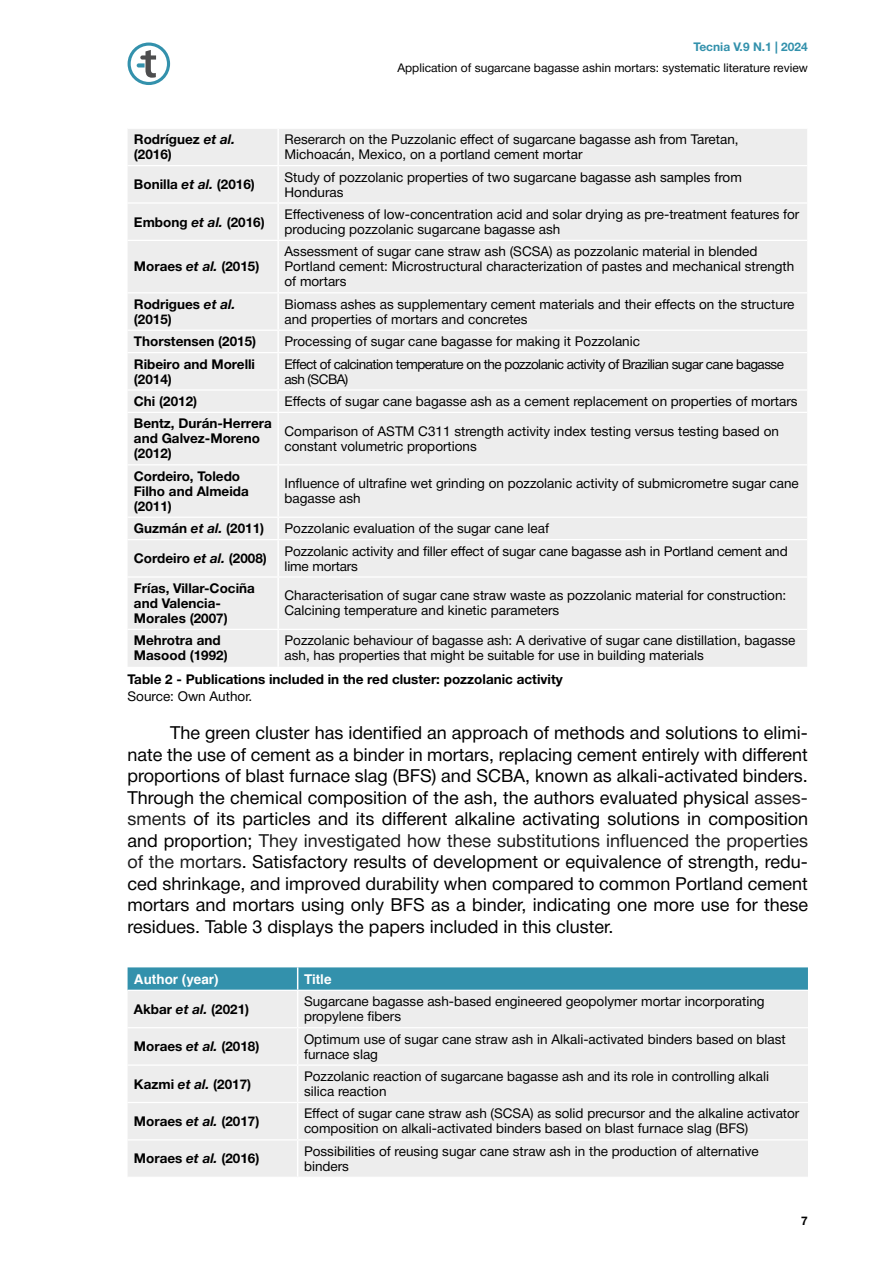
<style>
.page{position:relative;width:893px;height:1263px;background:#fff}
.page>*{position:absolute;margin:0;border:0;box-sizing:border-box;transform-origin:0 0}
.t1{font:18px/21.5px "Helvetica Neue";color:#000;text-align:justify}
.t2{font:13.5px/15px "Helvetica Neue";color:#000}
.t3{font:700 13.5px/15px "Helvetica Neue";color:#000}
.t4{font:13.5px/15px "Helvetica Neue";letter-spacing:-.04em;color:#000}
.t5{font:700 13.5px "Helvetica";color:#fff}
.t6{font:12px "Helvetica Neue";color:#000}
.t7{font:700 12px "Helvetica Neue";color:#3391ac}
.t8{font:700 12px "Helvetica Neue";color:#000}
.s1{font-style:italic}
.s2{color:#1c1c1c}
</style>
<div class="page">
<svg style="left:128px;top:43px;width:42px;height:42px"></svg>
<div style="left:128px;top:129px;width:679px;height:538px;background:#ededed"></div>
<hr style="left:128px;top:165px;width:150px;height:1px;background:#fff">
<hr style="left:278px;top:165px;width:529px;height:1px;background:#fff">
<hr style="left:128px;top:202px;width:150px;height:2px;background:#fff">
<hr style="left:278px;top:202px;width:529px;height:2px;background:#fff">
<hr style="left:128px;top:240px;width:150px;height:1px;background:#fff">
<hr style="left:278px;top:240px;width:529px;height:1px;background:#fff">
<hr style="left:128px;top:292px;width:150px;height:1px;background:#fff">
<hr style="left:278px;top:292px;width:529px;height:1px;background:#fff">
<hr style="left:128px;top:330px;width:150px;height:1px;background:#fff">
<hr style="left:278px;top:330px;width:529px;height:1px;background:#fff">
<hr style="left:128px;top:352px;width:150px;height:1px;background:#fff">
<hr style="left:278px;top:352px;width:529px;height:1px;background:#fff">
<hr style="left:128px;top:389px;width:150px;height:2px;background:#fff">
<hr style="left:278px;top:389px;width:529px;height:2px;background:#fff">
<hr style="left:128px;top:412px;width:150px;height:1px;background:#fff">
<hr style="left:278px;top:412px;width:529px;height:1px;background:#fff">
<hr style="left:128px;top:464px;width:150px;height:1px;background:#fff">
<hr style="left:278px;top:464px;width:529px;height:1px;background:#fff">
<hr style="left:128px;top:517px;width:150px;height:1px;background:#fff">
<hr style="left:278px;top:517px;width:529px;height:1px;background:#fff">
<hr style="left:128px;top:539px;width:150px;height:1px;background:#fff">
<hr style="left:278px;top:539px;width:529px;height:1px;background:#fff">
<hr style="left:128px;top:576px;width:150px;height:2px;background:#fff">
<hr style="left:278px;top:576px;width:529px;height:2px;background:#fff">
<hr style="left:128px;top:629px;width:150px;height:1px;background:#fff">
<hr style="left:278px;top:629px;width:529px;height:1px;background:#fff">
<hr style="left:277px;top:129px;width:2px;height:36px;background:#fff">
<hr style="left:277px;top:166px;width:2px;height:36px;background:#fff">
<hr style="left:277px;top:204px;width:2px;height:36px;background:#fff">
<hr style="left:277px;top:241px;width:2px;height:51px;background:#fff">
<hr style="left:277px;top:293px;width:2px;height:37px;background:#fff">
<hr style="left:277px;top:331px;width:2px;height:21px;background:#fff">
<hr style="left:277px;top:353px;width:2px;height:36px;background:#fff">
<hr style="left:277px;top:391px;width:2px;height:21px;background:#fff">
<hr style="left:277px;top:413px;width:2px;height:51px;background:#fff">
<hr style="left:277px;top:465px;width:2px;height:52px;background:#fff">
<hr style="left:277px;top:518px;width:2px;height:21px;background:#fff">
<hr style="left:277px;top:540px;width:2px;height:36px;background:#fff">
<hr style="left:277px;top:578px;width:2px;height:51px;background:#fff">
<hr style="left:277px;top:630px;width:2px;height:37px;background:#fff">
<div style="left:128px;top:991px;width:680px;height:186px;background:#ededed"></div>
<svg style="left:128px;top:967px;width:680px;height:23px;background:#3a94ae"></svg>
<hr style="left:297px;top:991px;width:1px;height:36px;background:#fff">
<hr style="left:297px;top:1028px;width:1px;height:36px;background:#fff">
<hr style="left:297px;top:1066px;width:1px;height:36px;background:#fff">
<hr style="left:297px;top:1103px;width:1px;height:36px;background:#fff">
<hr style="left:297px;top:1140px;width:1px;height:37px;background:#fff">
<hr style="left:128px;top:1027px;width:170px;height:1px;background:#fff">
<hr style="left:298px;top:1027px;width:510px;height:1px;background:#fff">
<hr style="left:128px;top:1064px;width:170px;height:2px;background:#fff">
<hr style="left:298px;top:1064px;width:510px;height:2px;background:#fff">
<hr style="left:128px;top:1102px;width:170px;height:1px;background:#fff">
<hr style="left:298px;top:1102px;width:510px;height:1px;background:#fff">
<hr style="left:128px;top:1139px;width:170px;height:1px;background:#fff">
<hr style="left:298px;top:1139px;width:510px;height:1px;background:#fff">
<p class="t7" style="left:693px;top:37px;width:116px">Tecnia V.9 N.1 | 2024</p>
<p class="t6" style="left:397px;top:59px;width:412px">Application of sugarcane bagasse ashin mortars: systematic literature review</p>
<p class="t3" style="left:134px;top:132px;width:103px">Rodríguez <span class="s1">et al. </span>(2016)</p>
<p class="t2" style="left:285px;top:133px;width:456px">Reserarch on the Puzzolanic effect of sugarcane bagasse ash from Taretan,<br>Michoacán, Mexico, on a portland cement mortar</p>
<p class="t3" style="left:134px;top:177px;width:122px">Bonilla <span class="s1">et al.</span> (2016)</p>
<p class="t2" style="left:285px;top:170px;width:459px">Study of pozzolanic properties of two sugarcane bagasse ash samples from<br>Honduras</p>
<p class="t3" style="left:134px;top:215px;width:132px">Embong <span class="s1">et al.</span> (2016)</p>
<p class="t2" style="left:285px;top:207px;width:516px">Effectiveness of low-concentration acid and solar drying as pre-treatment features for producing pozzolanic sugarcane bagasse ash</p>
<p class="t3" style="left:134px;top:259px;width:127px">Moraes <span class="s1">et al.</span> (2015)</p>
<p class="t2" style="left:285px;top:245px;width:511px">Assessment of sugar cane straw ash (SCSA) as pozzolanic material in blended<br>Portland cement: Microstructural characterization of pastes and mechanical strength of mortars</p>
<p class="t3" style="left:134px;top:297px;width:103px">Rodrigues <span class="s1">et al. </span>(2015)</p>
<p class="t2" style="left:285px;top:297px;width:511px">Biomass ashes as supplementary cement materials and their effects on the structure and properties of mortars and concretes</p>
<p class="t3" style="left:134px;top:334px;width:124px">Thorstensen (2015)</p>
<p class="t2" style="left:285px;top:335px;width:357px">Processing of sugar cane bagasse for making it Pozzolanic</p>
<p class="t3" style="left:134px;top:357px;width:123px">Ribeiro and Morelli (2014)</p>
<p class="t4" style="left:285px;top:357px;width:501px">Effect of calcination temperature on the pozzolanic activity of Brazilian sugar cane bagasse ash (SCBA)</p>
<p class="t3" style="left:134px;top:394px;width:65px">Chi (2012)</p>
<p class="t2" style="left:285px;top:394px;width:515px">Effects of sugar cane bagasse ash as a cement replacement on properties of mortars</p>
<p class="t3" style="left:134px;top:416px;width:139px">Bentz, Durán-Herrera and Galvez-Moreno (2012)</p>
<p class="t2" style="left:285px;top:424px;width:496px">Comparison of ASTM C311 strength activity index testing versus testing based on constant volumetric proportions</p>
<p class="t3" style="left:134px;top:469px;width:116px">Cordeiro, Toledo<br>Filho and Almeida (2011)</p>
<p class="t2" style="left:285px;top:477px;width:516px">Influence of ultrafine wet grinding on pozzolanic activity of submicrometre sugar cane bagasse ash</p>
<p class="t3" style="left:134px;top:521px;width:132px">Guzmán <span class="s1">et al.</span> (2011)</p>
<p class="t2" style="left:285px;top:522px;width:266px">Pozzolanic evaluation of the sugar cane leaf</p>
<p class="t3" style="left:134px;top:551px;width:135px">Cordeiro <span class="s1">et al.</span> (2008)</p>
<p class="t2" style="left:285px;top:544px;width:505px">Pozzolanic activity and filler effect of sugar cane bagasse ash in Portland cement and lime mortars</p>
<p class="t3" style="left:134px;top:581px;width:122px">Frías, Villar-Cociña and Valencia-<br>Morales (2007)</p>
<p class="t2" style="left:285px;top:589px;width:503px">Characterisation of sugar cane straw waste as pozzolanic material for construction:<br>Calcining temperature and kinetic parameters</p>
<p class="t3" style="left:134px;top:633px;width:95px">Mehrotra and<br>Masood (1992)</p>
<p class="t2" style="left:285px;top:634px;width:513px">Pozzolanic behaviour of bagasse ash: A derivative of sugar cane distillation, bagasse ash, has properties that might be suitable for use in building materials</p>
<p class="t3" style="left:128px;top:672px;width:437px">Table 2 - Publications included in the red cluster: pozzolanic activity</p>
<p class="t2" style="left:128px;top:689px;width:126px">Source: Own Author.</p>
<p class="t1" style="left:128px;top:723px;width:682px;text-indent:43px">The green cluster has identified an approach of methods and solutions to elimi&shy;nate the use of cement as a binder in mortars, replacing cement entirely with different proportions of blast furnace slag (BFS) and SCBA, known as alkali-activated binders.<br>Through the chemical composition of the ash, the authors evaluated physical <span class="s2">asses&shy;sments</span> of its particles and its different alkaline activating solutions in composition and proportion; <span class="s2">They investigated how these substitutions influenced the properties of the mortars</span>. Satisfactory results of development or equivalence of strength, redu&shy;ced shrinkage, and improved durability when compared to common Portland cement mortars and mortars using only BFS as a binder, indicating one more use for these residues. Table 3 displays the papers included in this cluster.</p>
<p class="t5" style="left:134px;top:968px;width:86px">Author (year)</p>
<p class="t5" style="left:304px;top:968px;width:29px">Title</p>
<p class="t3" style="left:134px;top:1002px;width:117px">Akbar <span class="s1">et al.</span> (2021)</p>
<p class="t2" style="left:304px;top:995px;width:462px">Sugarcane bagasse ash-based engineered geopolymer mortar incorporating propylene fibers</p>
<p class="t3" style="left:134px;top:1039px;width:127px">Moraes <span class="s1">et al.</span> (2018)</p>
<p class="t2" style="left:304px;top:1032px;width:483px">Optimum use of sugar cane straw ash in Alkali-activated binders based on blast furnace slag</p>
<p class="t3" style="left:134px;top:1077px;width:119px">Kazmi <span class="s1">et al.</span> (2017)</p>
<p class="t2" style="left:304px;top:1069px;width:467px">Pozzolanic reaction of sugarcane bagasse ash and its role in controlling alkali silica reaction</p>
<p class="t3" style="left:134px;top:1114px;width:127px">Moraes <span class="s1">et al.</span> (2017)</p>
<p class="t2" style="left:304px;top:1107px;width:497px">Effect of sugar cane straw ash (SCSA) as solid precursor and the alkaline activator composition on alkali-activated binders based on blast furnace slag (BFS)</p>
<p class="t3" style="left:134px;top:1151px;width:127px">Moraes <span class="s1">et al.</span> (2016)</p>
<p class="t2" style="left:304px;top:1144px;width:456px">Possibilities of reusing sugar cane straw ash in the production of alternative binders</p>
<p class="t8" style="left:801px;top:1211px;width:8px">7</p>
</div>
